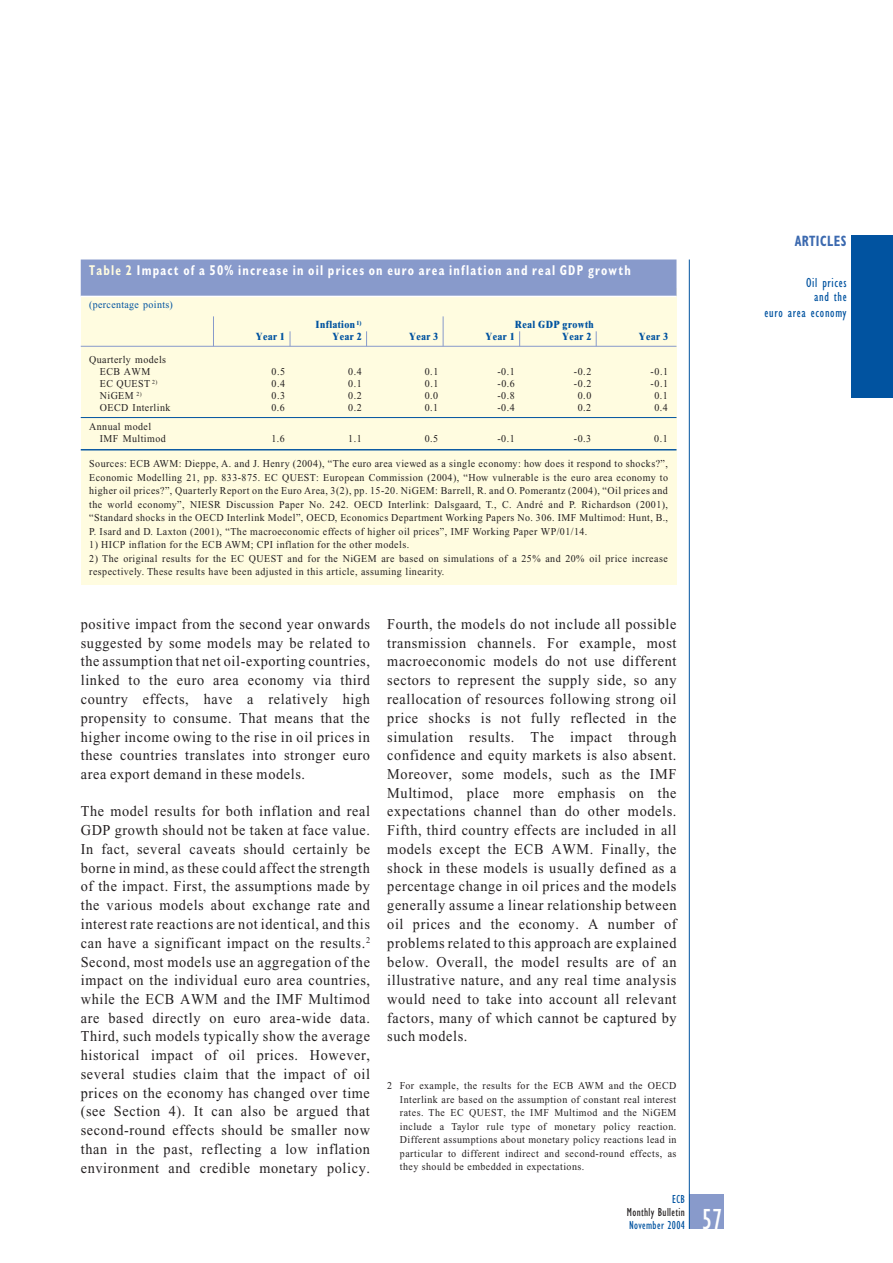
<style>
.page{position:relative;width:893px;height:1263px;background:#fff}
.page>*{position:absolute;margin:0;border:0;box-sizing:border-box;transform-origin:0 0}
.t1{font:condensed 30px "Gill Sans";color:#fff;scale:.95 1}
.t2{font:15px/18.8px "Times New Roman";letter-spacing:.045em;color:#231f20;text-align:justify;scale:.95 1}
.t3{font:700 condensed 15px "Gill Sans";letter-spacing:.035em;color:#3b69af;scale:.85 1}
.t4{font:700 condensed 14.25px "Gill Sans";letter-spacing:.1em;color:#fff;scale:.85 1}
.t5{font:condensed 13.5px/15px "Gill Sans";letter-spacing:.055em;color:#0153a0;text-align:right;scale:.95 1}
.t6{font:condensed 12px "Gill Sans";letter-spacing:.03em;color:#0153a0;scale:.95 1}
.t7{font:condensed 12px "Gill Sans";letter-spacing:.035em;color:#231f20;scale:.95 1}
.t8{font:10.5px/13.5px "Times New Roman";letter-spacing:.045em;color:#231f20;text-align:justify;scale:.95 1}
.t9{font:800 10.5px "Times NRMT";letter-spacing:.045em;color:#0153a0;scale:.9 1}
.t10{font:10.5px "Times New Roman";letter-spacing:.035em;color:#0153a0;scale:.95 1}
.s1{color:#fffce0}
</style>
<div class="page">
<div style="left:689px;top:1195px;width:34px;height:34px;background:#889acb"></div>
<hr style="left:689px;top:260px;width:1px;height:969px;background:#0153a0">
<div style="left:850px;top:235px;width:42px;height:162px;background:#0153a0"></div>
<div style="left:81px;top:288px;width:595px;height:297px;background:#fffce0"></div>
<hr style="left:81px;top:346px;width:595px;height:1px;background:#889acb">
<hr style="left:81px;top:417px;width:595px;height:1px;background:#0153a0">
<hr style="left:81px;top:449px;width:595px;height:1px;background:#0153a0">
<div style="left:81px;top:260px;width:595px;height:36px;background:#889acb"></div>
<hr style="left:81px;top:296px;width:595px;height:1px;background:#fff">
<svg style="left:596px;top:331px;width:1px;height:15px"></svg>
<svg style="left:519px;top:331px;width:1px;height:15px"></svg>
<hr style="left:443px;top:316px;width:1px;height:30px;background:#889acb">
<svg style="left:366px;top:331px;width:1px;height:15px"></svg>
<svg style="left:290px;top:331px;width:1px;height:15px"></svg>
<hr style="left:213px;top:316px;width:1px;height:30px;background:#889acb">
<p class="t4" style="left:89px;top:265px;width:638px"><span class="s1">Table 2</span> Impact of a 50% increase in oil prices on euro area inflation and real GDP growth</p>
<p class="t10" style="left:89px;top:300px;width:90px">(percentage points)</p>
<p class="t9" style="left:315px;top:321px;width:53px">Inflation <sup>1)</sup></p>
<p class="t9" style="left:515px;top:321px;width:89px">Real GDP growth</p>
<p class="t8" style="left:89px;top:355px;width:82px;line-height:11.9px;text-align:center">Quarterly models<br>ECB AWM</p>
<p class="t9" style="left:256px;top:333px;width:34px">Year 1</p>
<p class="t9" style="left:332px;top:333px;width:34px">Year 2</p>
<p class="t9" style="left:409px;top:333px;width:34px">Year 3</p>
<p class="t9" style="left:485px;top:333px;width:34px">Year 1</p>
<p class="t9" style="left:562px;top:333px;width:34px">Year 2</p>
<p class="t9" style="left:639px;top:333px;width:34px">Year 3</p>
<p class="t8" style="left:271px;top:366px;width:16px">0.5</p>
<p class="t8" style="left:348px;top:366px;width:16px">0.4</p>
<p class="t8" style="left:425px;top:366px;width:16px">0.1</p>
<p class="t8" style="left:497px;top:366px;width:20px">-0.1</p>
<p class="t8" style="left:574px;top:366px;width:20px">-0.2</p>
<p class="t8" style="left:650px;top:366px;width:20px">-0.1</p>
<p class="t8" style="left:100px;top:378px;width:62px">EC QUEST <sup>2)</sup></p>
<p class="t8" style="left:271px;top:378px;width:16px">0.4</p>
<p class="t8" style="left:348px;top:378px;width:16px">0.1</p>
<p class="t8" style="left:425px;top:378px;width:16px">0.1</p>
<p class="t8" style="left:497px;top:378px;width:20px">-0.6</p>
<p class="t8" style="left:574px;top:378px;width:20px">-0.2</p>
<p class="t8" style="left:650px;top:378px;width:20px">-0.1</p>
<p class="t8" style="left:100px;top:390px;width:45px">NiGEM <sup>2)</sup></p>
<p class="t8" style="left:271px;top:390px;width:16px">0.3</p>
<p class="t8" style="left:348px;top:390px;width:16px">0.2</p>
<p class="t8" style="left:425px;top:390px;width:16px">0.0</p>
<p class="t8" style="left:497px;top:390px;width:20px">-0.8</p>
<p class="t8" style="left:577px;top:390px;width:16px">0.0</p>
<p class="t8" style="left:654px;top:390px;width:16px">0.1</p>
<p class="t8" style="left:100px;top:402px;width:76px">OECD Interlink</p>
<p class="t8" style="left:271px;top:402px;width:16px">0.6</p>
<p class="t8" style="left:348px;top:402px;width:16px">0.2</p>
<p class="t8" style="left:425px;top:402px;width:16px">0.1</p>
<p class="t8" style="left:497px;top:402px;width:20px">-0.4</p>
<p class="t8" style="left:577px;top:402px;width:16px">0.2</p>
<p class="t8" style="left:654px;top:402px;width:16px">0.4</p>
<p class="t8" style="left:100px;top:421px;width:71px;line-height:12px;text-indent:-11px">Annual model<br>IMF Multimod</p>
<p class="t8" style="left:271px;top:433px;width:16px">1.6</p>
<p class="t8" style="left:348px;top:433px;width:16px">1.1</p>
<p class="t8" style="left:425px;top:433px;width:16px">0.5</p>
<p class="t8" style="left:497px;top:433px;width:20px">-0.1</p>
<p class="t8" style="left:574px;top:433px;width:20px">-0.3</p>
<p class="t8" style="left:654px;top:433px;width:16px">0.1</p>
<p class="t8" style="left:89px;top:458px;width:611px">Sources: ECB AWM: Dieppe, A. and J. Henry (2004), “The euro area viewed as a single economy: how does it respond to shocks?”, Economic Modelling 21, pp. 833-875. EC QUEST: European Commission (2004), “How vulnerable is the euro area economy to higher oil prices?”, Quarterly Report on the Euro Area, 3(2), pp. 15-20. NiGEM: Barrell, R. and O. Pomerantz (2004), “Oil prices and the world economy”, NIESR Discussion Paper No. 242. OECD Interlink: Dalsgaard, T., C. André and P. Richardson (2001), “Standard shocks in the OECD Interlink Model”, OECD, Economics Department Working Papers No. 306. IMF Multimod: Hunt, B., P. Isard and D. Laxton (2001), “The macroeconomic effects of higher oil prices”, IMF Working Paper WP/01/14.</p>
<p class="t8" style="left:89px;top:539px;width:338px">1) HICP inflation for the ECB AWM; CPI inflation for the other models.</p>
<p class="t8" style="left:89px;top:553px;width:610px">2) The original results for the EC QUEST and for the NiGEM are based on simulations of a 25% and 20% oil price increase respectively. These results have been adjusted in this article, assuming linearity.</p>
<p class="t2" style="left:81px;top:616px;width:306px">positive impact from the second year onwards suggested by some models may be related to the assumption that net oil-exporting countries, linked to the euro area economy via third country effects, have a relatively high propensity to consume. That means that the higher income owing to the rise in oil prices in these countries translates into stronger euro area export demand in these models.</p>
<p class="t2" style="left:81px;top:803px;width:306px">The model results for both inflation and real GDP growth should not be taken at face value.<br>In fact, several caveats should certainly be borne in mind, as these could affect the strength of the impact. First, the assumptions made by the various models about exchange rate and interest rate reactions are not identical, and this can have a significant impact on the results.<sup>2<br></sup>Second, most models use an aggregation of the impact on the individual euro area countries, while the ECB AWM and the IMF Multimod are based directly on euro area-wide data.<br>Third, such models typically show the average historical impact of oil prices. However, several studies claim that the impact of oil prices on the economy has changed over time (see Section 4). It can also be argued that second-round effects should be smaller now than in the past, reflecting a low inflation environment and credible monetary policy.</p>
<p class="t2" style="left:387px;top:616px;width:306px">Fourth, the models do not include all possible transmission channels. For example, most macroeconomic models do not use different sectors to represent the supply side, so any reallocation of resources following strong oil price shocks is not fully reflected in the simulation results. The impact through confidence and equity markets is also absent.<br>Moreover, some models, such as the IMF Multimod, place more emphasis on the expectations channel than do other models.<br>Fifth, third country effects are included in all models except the ECB AWM. Finally, the shock in these models is usually defined as a percentage change in oil prices and the models generally assume a linear relationship between oil prices and the economy. A number of problems related to this approach are explained below. Overall, the model results are of an illustrative nature, and any real time analysis would need to take into account all relevant factors, many of which cannot be captured by such models.</p>
<p class="t8" style="left:400px;top:1080px;width:293px;text-indent:-13px">2 For example, the results for the ECB AWM and the OECD Interlink are based on the assumption of constant real interest rates. The EC QUEST, the IMF Multimod and the NiGEM include a Taylor rule type of monetary policy reaction.<br>Different assumptions about monetary policy reactions lead in particular to different indirect and second-round effects, as they should be embedded in expectations.</p>
<p class="t6" style="left:672px;top:1195px;width:15px">ECB</p>
<p class="t7" style="left:626px;top:1208px;width:63px">Monthly Bulletin</p>
<p class="t6" style="left:629px;top:1220px;width:60px">November 2004</p>
<h1 class="t1" style="left:701px;top:1208px;width:23px">57</h1>
<p class="t3" style="left:794px;top:236px;width:62px">ARTICLES</p>
<p class="t5" style="left:764px;top:276px;width:88px">Oil prices<br>and the<br>euro area economy</p>
</div>
